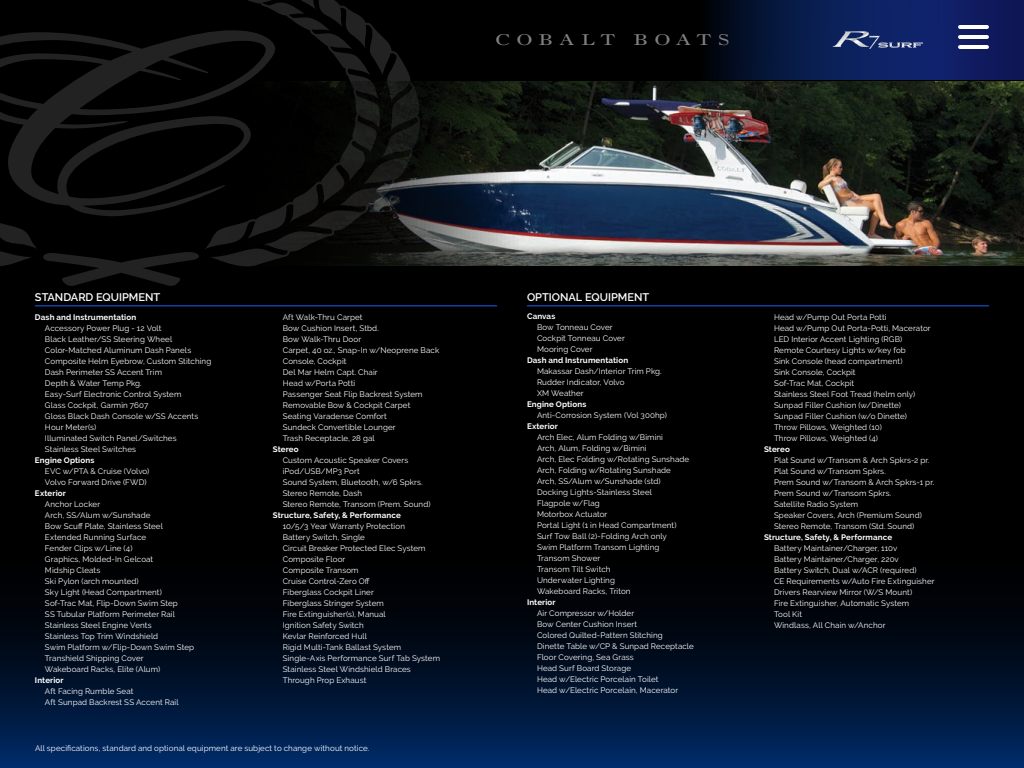
<style>
.page{position:relative;width:1024px;height:768px;background:#000}
.page>*{position:absolute;margin:0;border:0;box-sizing:border-box;transform-origin:0 0}
.t1{font:16px "Cobalt TT";letter-spacing:.365em;color:#808080}
.t2{font:600 11px "Raleway";color:#fff}
.t3{font:8px/11px "Raleway";letter-spacing:.015em;color:#fff}
.t4{font:700 8px "Raleway";letter-spacing:.015em;color:#fff}
</style>
<div class="page">
<svg style="left:710px;top:0;width:314px;height:80px;background:#0b1b50"></svg>
<svg style="left:246px;top:0;width:165px;height:267px"></svg>
<svg style="left:0;top:223px;width:180px;height:63px"></svg>
<svg style="left:0;top:24px;width:279px;height:192px"></svg>
<svg style="left:0;top:611px;width:1024px;height:157px;background:#001533"></svg>
<hr style="left:960px;top:25px;width:27px;height:4px;background:#fff">
<hr style="left:960px;top:35px;width:27px;height:4px;background:#fff">
<hr style="left:960px;top:45px;width:27px;height:4px;background:#fff">
<hr style="left:35px;top:305px;width:462px;height:1px;background:#1d62f0">
<hr style="left:527px;top:305px;width:462px;height:1px;background:#1d62f0">
<svg style="left:832px;top:31px;width:91px;height:18px;background:#38497d"></svg>
<img style="left:153px;top:81px;width:871px;height:185px">
<h1 class="t1" style="left:495px;top:31px;width:236px">COBALT BOATS</h1>
<h2 class="t2" style="left:35px;top:291px;width:127px">STANDARD EQUIPMENT</h2>
<p class="t4" style="left:35px;top:313px;width:103px">Dash and Instrumentation</p>
<p class="t3" style="left:45px;top:323px;width:168px">Accessory Power Plug - 12 Volt<br>Black Leather/SS Steering Wheel<br>Color-Matched Aluminum Dash Panels<br>Composite Helm Eyebrow, Custom Stitching<br>Dash Perimeter SS Accent Trim<br>Depth &amp; Water Temp Pkg.<br>Easy-Surf Electronic Control System<br>Glass Cockpit, Garmin 7607<br>Gloss Black Dash Console w/SS Accents<br>Hour Meter(s)<br>Illuminated Switch Panel/Switches<br>Stainless Steel Switches</p>
<p class="t4" style="left:35px;top:456px;width:61px">Engine Options</p>
<p class="t3" style="left:45px;top:466px;width:106px">EVC w/PTA &amp; Cruise (Volvo)<br>Volvo Forward Drive (FWD)</p>
<p class="t4" style="left:35px;top:489px;width:32px">Exterior</p>
<p class="t3" style="left:45px;top:499px;width:151px">Anchor Locker<br>Arch, SS/Alum w/Sunshade<br>Bow Scuff Plate, Stainless Steel<br>Extended Running Surface<br>Fender Clips w/Line (4)<br>Graphics, Molded-In Gelcoat<br>Midship Cleats<br>Ski Pylon (arch mounted)<br>Sky Light (Head Compartment)<br>Sof-Trac Mat, Flip-Down Swim Step<br>SS Tubular Platform Perimeter Rail<br>Stainless Steel Engine Vents<br>Stainless Top Trim Windshield<br>Swim Platform w/Flip-Down Swim Step<br>Transhield Shipping Cover<br>Wakeboard Racks, Elite (Alum)</p>
<p class="t4" style="left:35px;top:676px;width:30px">Interior</p>
<p class="t3" style="left:45px;top:686px;width:135px">Aft Facing Rumble Seat<br>Aft Sunpad Backrest SS Accent Rail</p>
<p class="t3" style="left:283px;top:312px;width:158px">Aft Walk-Thru Carpet<br>Bow Cushion Insert, Stbd.<br>Bow Walk-Thru Door<br>Carpet, 40 oz., Snap-In w/Neoprene Back<br>Console, Cockpit<br>Del Mar Helm Capt. Chair<br>Head w/Porta Potti<br>Passenger Seat Flip Backrest System<br>Removable Bow &amp; Cockpit Carpet<br>Seating Varadense Comfort<br>Sundeck Convertible Lounger<br>Trash Receptacle, 28 gal</p>
<p class="t4" style="left:273px;top:445px;width:27px">Stereo</p>
<p class="t3" style="left:283px;top:455px;width:149px">Custom Acoustic Speaker Covers iPod/USB/MP3 Port<br>Sound System, Bluetooth, w/6 Spkrs.<br>Stereo Remote, Dash<br>Stereo Remote, Transom (Prem. Sound)</p>
<p class="t4" style="left:273px;top:511px;width:130px">Structure, Safety, &amp; Performance</p>
<p class="t3" style="left:283px;top:521px;width:159px">10/5/3 Year Warranty Protection<br>Battery Switch, Single<br>Circuit Breaker Protected Elec System<br>Composite Floor<br>Composite Transom<br>Cruise Control-Zero Off<br>Fiberglass Cockpit Liner<br>Fiberglass Stringer System<br>Fire Extinguisher(s), Manual<br>Ignition Safety Switch<br>Kevlar Reinforced Hull<br>Rigid Multi-Tank Ballast System<br>Single-Axis Performance Surf Tab System<br>Stainless Steel Windshield Braces<br>Through Prop Exhaust</p>
<p class="t3" style="left:35px;top:742px;width:336px">All specifications, standard and optional equipment are subject to change without notice.</p>
<h2 class="t2" style="left:527px;top:291px;width:124px">OPTIONAL EQUIPMENT</h2>
<p class="t4" style="left:527px;top:311px;width:30px">Canvas</p>
<p class="t3" style="left:537px;top:321px;width:89px">Bow Tonneau Cover<br>Cockpit Tonneau Cover<br>Mooring Cover</p>
<p class="t4" style="left:527px;top:355px;width:103px">Dash and Instrumentation</p>
<p class="t3" style="left:537px;top:365px;width:126px">Makassar Dash/Interior Trim Pkg.<br>Rudder Indicator, Volvo<br>XM Weather</p>
<p class="t4" style="left:527px;top:399px;width:61px">Engine Options</p>
<p class="t3" style="left:537px;top:409px;width:131px">Anti-Corrosion System (Vol 300hp)</p>
<p class="t4" style="left:527px;top:421px;width:32px">Exterior</p>
<p class="t3" style="left:537px;top:431px;width:154px">Arch Elec, Alum Folding w/Bimini<br>Arch, Alum, Folding w/Bimini<br>Arch, Elec Folding w/Rotating Sunshade<br>Arch, Folding w/Rotating Sunshade<br>Arch, SS/Alum w/Sunshade (std)<br>Docking Lights-Stainless Steel<br>Flagpole w/Flag<br>Motorbox Actuator<br>Portal Light (1 in Head Compartment)<br>Surf Tow Ball (2)-Folding Arch only<br>Swim Platform Transom Lighting<br>Transom Shower<br>Transom Tilt Switch<br>Underwater Lighting<br>Wakeboard Racks, Triton</p>
<p class="t4" style="left:527px;top:597px;width:30px">Interior</p>
<p class="t3" style="left:537px;top:607px;width:158px">Air Compressor w/Holder<br>Bow Center Cushion Insert<br>Colored Quilted-Pattern Stitching<br>Dinette Table w/CP &amp; Sunpad Receptacle<br>Floor Covering, Sea Grass<br>Head Surf Board Storage<br>Head w/Electric Porcelain Toilet<br>Head w/Electric Porcelain, Macerator</p>
<p class="t3" style="left:774px;top:312px;width:158px">Head w/Pump Out Porta Potti<br>Head w/Pump Out Porta-Potti, Macerator<br>LED Interior Accent Lighting (RGB)<br>Remote Courtesy Lights w/key fob<br>Sink Console (head compartment)<br>Sink Console, Cockpit<br>Sof-Trac Mat, Cockpit<br>Stainless Steel Foot Tread (helm only)<br>Sunpad Filler Cushion (w/Dinette)<br>Sunpad Filler Cushion (w/o Dinette)<br>Throw Pillows, Weighted (10)<br>Throw Pillows, Weighted (4)</p>
<p class="t4" style="left:764px;top:445px;width:27px">Stereo</p>
<p class="t3" style="left:774px;top:455px;width:162px">Plat Sound w/Transom &amp; Arch Spkrs-2 pr.<br>Plat Sound w/Transom Spkrs.<br>Prem Sound w/Transom &amp; Arch Spkrs-1 pr.<br>Prem Sound w/Transom Spkrs.<br>Satellite Radio System<br>Speaker Covers, Arch (Premium Sound)<br>Stereo Remote, Transom (Std. Sound)</p>
<p class="t4" style="left:764px;top:533px;width:130px">Structure, Safety, &amp; Performance</p>
<p class="t3" style="left:774px;top:543px;width:162px">Battery Maintainer/Charger, 110v<br>Battery Maintainer/Charger, 220v<br>Battery Switch, Dual w/ACR (required)<br>CE Requirements w/Auto Fire Extinguisher Drivers Rearview Mirror (W/S Mount)<br>Fire Extinguisher, Automatic System<br>Tool Kit<br>Windlass, All Chain w/Anchor</p>
</div>
